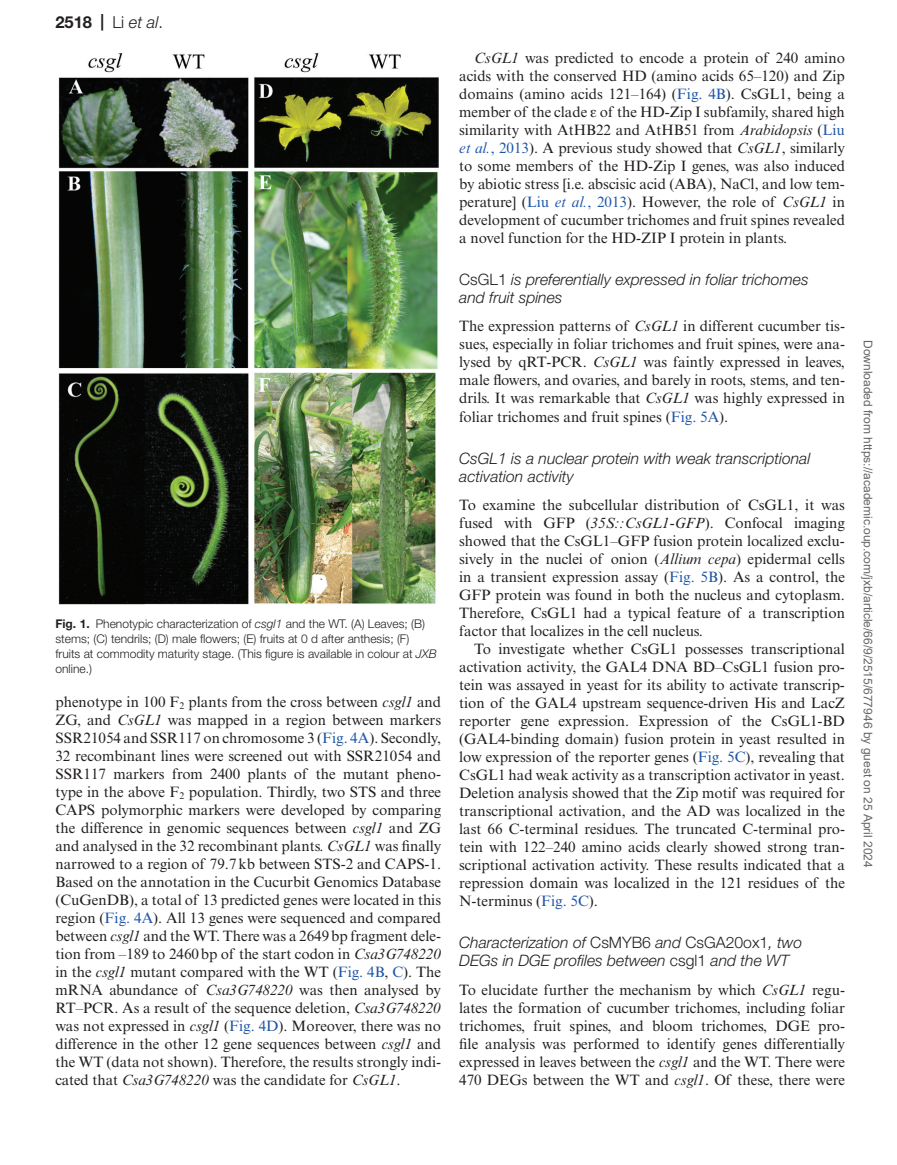
<style>
.page{position:relative;width:897px;height:1165px;background:#fff}
.page>*{position:absolute;margin:0;border:0;box-sizing:border-box;transform-origin:0 0}
.t1{font:700 16.5px "Helvetica Neue LT Std";color:#231f20}
.t2{font:italic 300 15.75px/18px "Helvetica Neue LT Std";color:#231f20}
.t3{font:15px/18px "Times New Roman MT Std";color:#231f20;text-align:justify}
.t4{font:300 12px/15px "Helvetica Neue LT Std";color:#231f20}
.t5{font:12px "Arial";color:#666}
.s1{font-weight:300}
.s2{font-weight:300;font-style:italic}
.s3{font-weight:700}
.s4{font-style:italic}
.s5{color:#1e56a6}
.s6{font-family:"Gandhari Unicode"}
.s7{font-style:italic;color:#1e56a6}
.s8{font-style:normal}
</style>
<div class="page">
<img style="left:58px;top:53px;width:380px;height:551px">
<p class="t1" style="left:55px;top:12px;width:109px">2518 | <span class="s1">Li</span> <span class="s2">et al</span><span class="s1">.</span></p>
<p class="t4" style="left:55px;top:616px;width:383px"><span class="s3">Fig. 1.</span> Phenotypic characterization of <span class="s4">csgl1</span> and the WT. (A) Leaves; (B) stems; (C) tendrils; (D) male flowers; (E) fruits at 0 d after anthesis; (F) fruits at commodity maturity stage. (This figure is available in colour at <span class="s4">JXB </span>online.)</p>
<p class="t3" style="left:55px;top:692px;width:387px">phenotype in 100 F<sub>2</sub> plants from the cross between <span class="s4">csgl1</span> and ZG, and <span class="s4">CsGL1</span> was mapped in a region between markers SSR21054 and SSR117 on chromosome 3 (<span class="s5">Fig. 4A</span>). Secondly, 32 recombinant lines were screened out with SSR21054 and SSR117 markers from 2400 plants of the mutant pheno&shy;type in the above F<sub>2</sub> population. Thirdly, two STS and three CAPS polymorphic markers were developed by comparing the difference in genomic sequences between <span class="s4">csgl1</span> and ZG and analysed in the 32 recombinant plants. <span class="s4">CsGL1</span> was finally narrowed to a region of 79.7kb between STS-2 and CAPS-1.<br>Based on the annotation in the Cucurbit Genomics Database (CuGenDB), a total of 13 predicted genes were located in this region (<span class="s5">Fig. 4A</span>). All 13 genes were sequenced and compared between <span class="s4">csgl1</span> and the WT. There was a 2649bp fragment dele&shy;tion from –189 to 2460bp of the start codon in <span class="s4">Csa3G748220 </span>in the <span class="s4">csgl1</span> mutant compared with the WT (<span class="s5">Fig. 4B</span>, <span class="s5">C</span>). The mRNA abundance of <span class="s4">Csa3G748220</span> was then analysed by RT–PCR. As a result of the sequence deletion, <span class="s4">Csa3G748220 </span>was not expressed in <span class="s4">csgl1</span> (<span class="s5">Fig. 4D</span>). Moreover, there was no difference in the other 12 gene sequences between <span class="s4">csgl1</span> and the WT (data not shown). Therefore, the results strongly indi&shy;cated that <span class="s4">Csa3G748220</span> was the candidate for <span class="s4">CsGL1</span>.</p>
<p class="t3" style="left:459px;top:49px;width:387px;text-indent:15px"><span class="s4">CsGL1</span> was predicted to encode a protein of 240 amino acids with the conserved HD (amino acids 65–120) and Zip domains (amino acids 121–164) (<span class="s5">Fig. 4B</span>). CsGL1, being a member of the clade <span class="s6">ε</span> of the HD-Zip I subfamily, shared high similarity with AtHB22 and AtHB51 from <span class="s4">Arabidopsis</span> (<span class="s5">Liu </span><span class="s7">et al.</span><span class="s5">, 2013</span>). A previous study showed that <span class="s4">CsGL1</span>, similarly to some members of the HD-Zip I genes, was also induced by abiotic stress [i.e. abscisic acid (ABA), NaCl, and low tem&shy;perature] (<span class="s5">Liu</span> <span class="s7">et al.</span><span class="s5">, 2013</span>). However, the role of <span class="s4">CsGL1</span> in development of cucumber trichomes and fruit spines revealed a novel function for the HD-ZIP I protein in plants.</p>
<p class="t2" style="left:459px;top:270px;width:351px"><span class="s8">CsGL1</span> is preferentially expressed in foliar trichomes and fruit spines</p>
<p class="t3" style="left:459px;top:317px;width:387px">The expression patterns of <span class="s4">CsGL1</span> in different cucumber tis&shy;sues, especially in foliar trichomes and fruit spines, were ana&shy;lysed by qRT-PCR. <span class="s4">CsGL1</span> was faintly expressed in leaves, male flowers, and ovaries, and barely in roots, stems, and ten&shy;drils. It was remarkable that <span class="s4">CsGL1</span> was highly expressed in foliar trichomes and fruit spines (<span class="s5">Fig. 5A</span>).</p>
<p class="t2" style="left:459px;top:448px;width:352px">CsGL1 is a nuclear protein with weak transcriptional activation activity</p>
<p class="t3" style="left:459px;top:496px;width:387px">To examine the subcellular distribution of CsGL1, it was fused with GFP (<span class="s4">35S::CsGL1-GFP</span>). Confocal imaging showed that the CsGL1–GFP fusion protein localized exclu&shy;sively in the nuclei of onion (<span class="s4">Allium cepa</span>) epidermal cells in a transient expression assay (<span class="s5">Fig. 5B</span>). As a control, the GFP protein was found in both the nucleus and cytoplasm.<br>Therefore, CsGL1 had a typical feature of a transcription factor that localizes in the cell nucleus.</p>
<p class="t3" style="left:459px;top:640px;width:387px;text-indent:15px">To investigate whether CsGL1 possesses transcriptional activation activity, the GAL4 DNA BD–CsGL1 fusion pro&shy;tein was assayed in yeast for its ability to activate transcrip&shy;tion of the GAL4 upstream sequence-driven His and LacZ reporter gene expression. Expression of the CsGL1-BD (GAL4-binding domain) fusion protein in yeast resulted in low expression of the reporter genes (<span class="s5">Fig. 5C</span>), revealing that CsGL1 had weak activity as a transcription activator in yeast.<br>Deletion analysis showed that the Zip motif was required for transcriptional activation, and the AD was localized in the last 66 C-terminal residues. The truncated C-terminal pro&shy;tein with 122–240 amino acids clearly showed strong tran&shy;scriptional activation activity. These results indicated that a repression domain was localized in the 121 residues of the N-terminus (<span class="s5">Fig. 5C</span>).</p>
<p class="t2" style="left:459px;top:933px;width:344px">Characterization of <span class="s8">CsMYB6</span> and <span class="s8">CsGA20ox1</span>, two<br>DEGs in DGE profiles between <span class="s8">csgl1</span> and the WT</p>
<p class="t3" style="left:459px;top:980px;width:387px">To elucidate further the mechanism by which <span class="s4">CsGL1</span> regu&shy;lates the formation of cucumber trichomes, including foliar trichomes, fruit spines, and bloom trichomes, DGE pro&shy;file analysis was performed to identify genes differentially expressed in leaves between the <span class="s4">csgl1</span> and the WT. There were 470 DEGs between the WT and <span class="s4">csgl1</span>. Of these, there were</p>
<p class="t5" style="left:872px;top:340px;width:529px;rotate:90deg">Downloaded from https://academic.oup.com/jxb/article/66/9/2515/677946 by guest on 25 April 2024</p>
</div>
